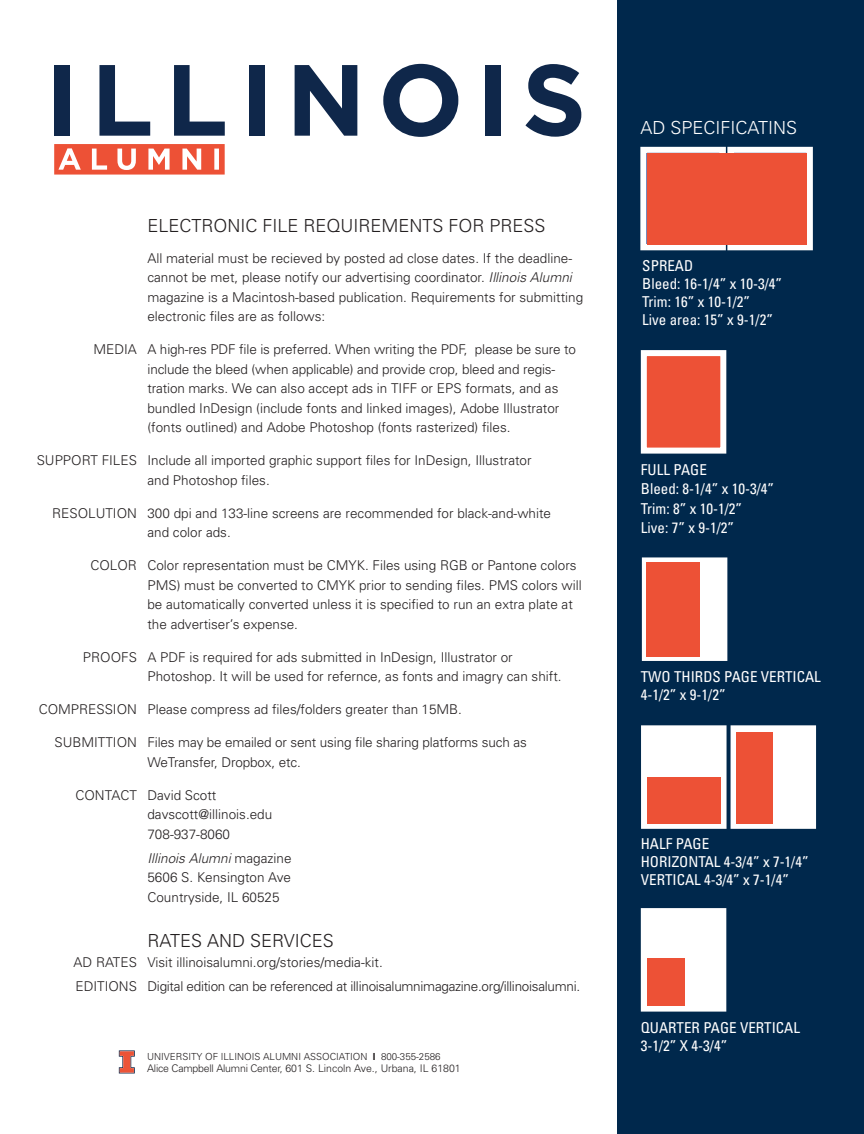
<style>
.page{position:relative;width:864px;height:1134px;background:#fff}
.page>*{position:absolute;margin:0;border:0;box-sizing:border-box;transform-origin:0 0}
.t1{font:700 100.95px "Gotham";letter-spacing:.12em;color:#0f274a}
.t2{font:300 18px "Univers";color:#231f20}
.t3{font:300 18px "Univers";color:#fff}
.t4{font:condensed 15px "Univers";color:#fff}
.t5{font:300 13.5px/19.5px "Univers";color:#231f20}
.t6{font:300 13.5px/24px "Univers";letter-spacing:-.02em;color:#231f20}
.t7{font:300 10.5px "Univers";letter-spacing:-.02em;color:#231f20}
.t8{font:300 9.75px "Univers";color:#231f20}
.s1{font-style:italic}
.s2{font-weight:700}
</style>
<div class="page">
<div style="left:617px;top:0;width:247px;height:1134px;background:#00284c"></div>
<svg style="left:54px;top:144px;width:171px;height:31px"></svg>
<div style="left:640px;top:147px;width:86px;height:103px;background:#ed5136;border:6px solid #fff"></div>
<svg style="left:727px;top:147px;width:86px;height:103px;background:#f9f2f1"></svg>
<div style="left:648px;top:153px;width:159px;height:91px;background:#ed5136"></div>
<div style="left:641px;top:350px;width:85px;height:104px;background:#ed5136;border:6px solid #fff"></div>
<div style="left:641px;top:725px;width:86px;height:104px;background:#fff;border:6px solid #fff"></div>
<div style="left:731px;top:725px;width:85px;height:104px;background:#fff"></div>
<div style="left:647px;top:777px;width:73px;height:46px;background:#ed5136"></div>
<div style="left:736px;top:732px;width:37px;height:92px;background:#ed5136"></div>
<div style="left:642px;top:557px;width:85px;height:104px;background:#fff;border:6px solid #fff"></div>
<div style="left:647px;top:562px;width:53px;height:94px;background:#ed5136"></div>
<div style="left:641px;top:908px;width:85px;height:104px;background:#fff"></div>
<div style="left:647px;top:958px;width:38px;height:48px;background:#ed5136"></div>
<svg style="left:119px;top:1050px;width:16px;height:23px"></svg>
<p class="t1" style="left:45px;top:33px;width:543px">ILLINOIS</p>
<h2 class="t2" style="left:147px;top:215px;width:400px">ELECTRONIC FILE REQUIREMENTS FOR PRESS</h2>
<p class="t5" style="left:147px;top:248px;width:437px">All material must be recieved by posted ad close dates. If the deadline&shy;cannot be met, please notify our advertising coordinator. <span class="s1">Illinois Alumni </span>magazine is a Macintosh-based publication. Requirements for submitting electronic files are as follows:</p>
<p class="t5" style="left:147px;top:339px;width:430px;text-indent:-54px">MEDIA A high-res PDF file is preferred. When writing the PDF, please be sure to include the bleed (when applicable) and provide crop, bleed and regis&shy;tration marks. We can also accept ads in TIFF or EPS formats, and as bundled InDesign (include fonts and linked images), Adobe Illustrator (fonts outlined) and Adobe Photoshop (fonts rasterized) files.</p>
<p class="t5" style="left:147px;top:450px;width:386px;text-indent:-111px">SUPPORT FILES Include all imported graphic support files for InDesign, Illustrator and Photoshop files.</p>
<p class="t5" style="left:147px;top:503px;width:405px;text-indent:-95px">RESOLUTION 300 dpi and 133-line screens are recommended for black-and-white and color ads.</p>
<p class="t5" style="left:147px;top:555px;width:436px;text-indent:-57px">COLOR Color representation must be CMYK. Files using RGB or Pantone colors PMS) must be converted to CMYK prior to sending files. PMS colors will be automatically converted unless it is specified to run an extra plate at the advertiser’s expense.</p>
<p class="t5" style="left:147px;top:647px;width:416px;text-indent:-65px">PROOFS A PDF is required for ads submitted in InDesign, Illustrator or<br>Photoshop. It will be used for refernce, as fonts and imagry can shift.</p>
<p class="t5" style="left:39px;top:699px;width:425px">COMPRESSION Please compress ad files/folders greater than 15MB.</p>
<p class="t5" style="left:147px;top:732px;width:381px;text-indent:-93px">SUBMITTION Files may be emailed or sent using file sharing platforms such as<br>WeTransfer, Dropbox, etc.</p>
<p class="t5" style="left:147px;top:785px;width:126px;text-indent:-72px">CONTACT David Scott davscott@illinois.edu<br>708-937-8060</p>
<p class="t5" style="left:147px;top:848px;width:146px;text-align:justify"><span class="s1">Illinois Alumni</span> magazine 5606 S. Kensington Ave Countryside, IL 60525</p>
<h2 class="t2" style="left:147px;top:930px;width:188px">RATES AND SERVICES</h2>
<p class="t6" style="left:74px;top:950px;width:508px">AD RATES Visit illinoisalumni.org/stories/media-kit.<br>EDITIONS Digital edition can be referenced at illinoisalumnimagazine.org/illinoisalumni.</p>
<p class="t8" style="left:147px;top:1051px;width:295px">UNIVERSITY OF ILLINOIS ALUMNI ASSOCIATION <span class="s2">l</span> 800-355-2586</p>
<p class="t7" style="left:147px;top:1062px;width:315px">Alice Campbell Alumni Center, 601 S. Lincoln Ave., Urbana, IL 61801</p>
<p class="t3" style="left:640px;top:117px;width:158px">AD SPECIFICATINS</p>
<p class="t4" style="left:642px;top:256px;width:52px">SPREAD</p>
<p class="t4" style="left:642px;top:274px;width:141px">Bleed: 16-1/4” x 10-3/4”</p>
<p class="t4" style="left:642px;top:292px;width:109px">Trim: 16” x 10-1/2”</p>
<p class="t4" style="left:642px;top:310px;width:132px">Live area: 15” x 9-1/2”</p>
<p class="t4" style="left:641px;top:460px;width:67px">FULL PAGE</p>
<p class="t4" style="left:641px;top:479px;width:135px">Bleed: 8-1/4” x 10-3/4”</p>
<p class="t4" style="left:641px;top:499px;width:103px">Trim: 8” x 10-1/2”</p>
<p class="t4" style="left:641px;top:518px;width:95px">Live: 7” x 9-1/2”</p>
<p class="t4" style="left:641px;top:667px;width:182px">TWO THIRDS PAGE VERTICAL</p>
<p class="t4" style="left:641px;top:685px;width:86px">4-1/2” x 9-1/2”</p>
<p class="t4" style="left:641px;top:835px;width:70px">HALF PAGE</p>
<p class="t4" style="left:641px;top:853px;width:169px">HORIZONTAL 4-3/4” x 7-1/4”</p>
<p class="t4" style="left:641px;top:871px;width:150px">VERTICAL 4-3/4” x 7-1/4”</p>
<p class="t4" style="left:641px;top:1018px;width:161px">QUARTER PAGE VERTICAL</p>
<p class="t4" style="left:641px;top:1036px;width:88px">3-1/2” X 4-3/4”</p>
</div>
